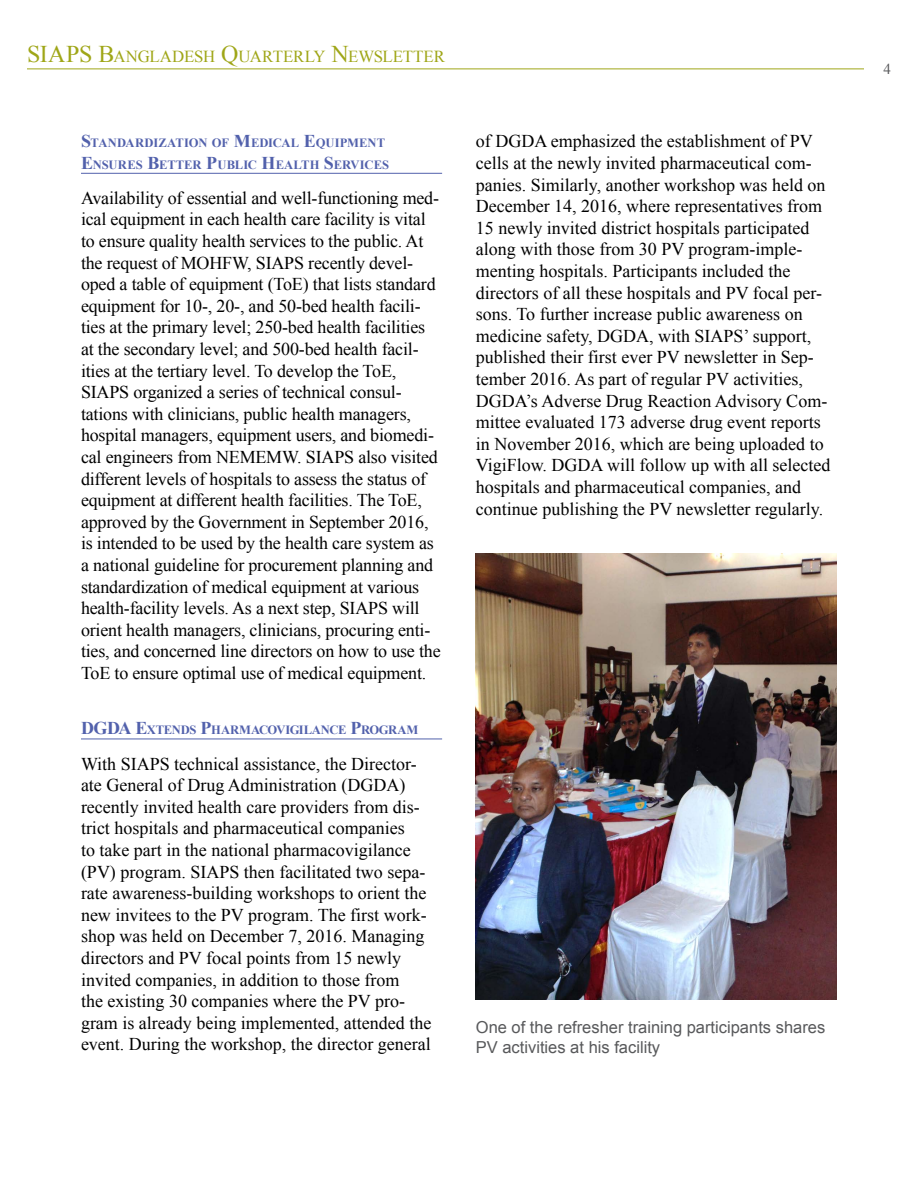
<style>
.page{position:relative;width:918px;height:1188px;background:#fff}
.page>*{position:absolute;margin:0;border:0;box-sizing:border-box;transform-origin:0 0}
.t1{font:18px/21.6px "Times New Roman";color:#000}
.t2{font:700 18px "Times New Roman";color:#5261ac}
.t3{font:16.8px "Times New Roman";letter-spacing:-.01em;color:#9fa617}
.t4{font:16.5px/19.8px "Arial";color:#58595b}
.t5{font:15px "Times New Roman";color:#58595b}
.t6{font:700 12.6px/21.6px "Times New Roman";letter-spacing:-.01em;color:#5261ac}
.t7{font:700 12.6px "Times New Roman";letter-spacing:-.03em;color:#5261ac}
.s1{font-size:24px}
.s2{font-size:18px}
</style>
<div class="page">
<hr style="left:27px;top:69px;width:837px;height:1px;background:#9fa617">
<hr style="left:81px;top:173px;width:361px;height:1px;background:#5261ac">
<hr style="left:81px;top:739px;width:361px;height:1px;background:#5261ac">
<img style="left:476px;top:554px;width:361px;height:445px">
<p class="t3" style="left:27px;top:45px;width:419px"><span class="s1">SIAPS B</span>ANGLADESH <span class="s1">Q</span>UARTERLY <span class="s1">N</span>EWSLETTER</p>
<p class="t6" style="left:81px;top:132px;width:310px"><span class="s2">S</span>TANDARDIZATION OF <span class="s2">M</span>EDICAL <span class="s2">E</span>QUIPMENT<br><span class="s2">E</span>NSURES <span class="s2">B</span>ETTER <span class="s2">P</span>UBLIC <span class="s2">H</span>EALTH <span class="s2">S</span>ERVICES</p>
<p class="t1" style="left:81px;top:187px;width:361px">Availability of essential and well-functioning med&shy;ical equipment in each health care facility is vital to ensure quality health services to the public. At the request of MOHFW, SIAPS recently devel&shy;oped a table of equipment (ToE) that lists standard equipment for 10-, 20-, and 50-bed health facili&shy;ties at the primary level; 250-bed health facilities at the secondary level; and 500-bed health facil&shy;ities at the tertiary level. To develop the ToE, SIAPS organized a series of technical consul&shy;tations with clinicians, public health managers, hospital managers, equipment users, and biomedi&shy;cal engineers from NEMEMW. SIAPS also visited different levels of hospitals to assess the status of equipment at different health facilities. The ToE, approved by the Government in September 2016, is intended to be used by the health care system as a national guideline for procurement planning and standardization of medical equipment at various health-facility levels. As a next step, SIAPS will orient health managers, clinicians, procuring enti&shy;ties, and concerned line directors on how to use the ToE to ensure optimal use of medical equipment.</p>
<p class="t2" style="left:81px;top:716px;width:14px">DGD</p>
<p class="t7" style="left:119px;top:722px;width:291px"><span class="s2">A E</span>XTENDS <span class="s2">P</span>HARMACOVIGILANCE <span class="s2">P</span>ROGRAM</p>
<p class="t1" style="left:81px;top:752px;width:352px">With SIAPS technical assistance, the Director&shy;ate General of Drug Administration (DGDA) recently invited health care providers from dis&shy;trict hospitals and pharmaceutical companies<br>to take part in the national pharmacovigilance (PV) program. SIAPS then facilitated two sepa&shy;rate awareness-building workshops to orient the new invitees to the PV program. The first work&shy;shop was held on December 7, 2016. Managing directors and PV focal points from 15 newly invited companies, in addition to those from<br>the existing 30 companies where the PV pro&shy;gram is already being implemented, attended the event. During the workshop, the director general</p>
<p class="t1" style="left:476px;top:130px;width:356px">of DGDA emphasized the establishment of PV cells at the newly invited pharmaceutical com&shy;panies. Similarly, another workshop was held on December 14, 2016, where representatives from 15 newly invited district hospitals participated along with those from 30 PV program-imple&shy;menting hospitals. Participants included the directors of all these hospitals and PV focal per&shy;sons. To further increase public awareness on medicine safety, DGDA, with SIAPS’ support, published their first ever PV newsletter in Sep&shy;tember 2016. As part of regular PV activities, DGDA’s Adverse Drug Reaction Advisory Com&shy;mittee evaluated 173 adverse drug event reports in November 2016, which are being uploaded to VigiFlow. DGDA will follow up with all selected hospitals and pharmaceutical companies, and continue publishing the PV newsletter regularly.</p>
<p class="t4" style="left:476px;top:1018px;width:351px">One of the refresher training participants shares<br>PV activities at his facility</p>
<p class="t5" style="left:884px;top:59px;width:9px">4</p>
</div>
